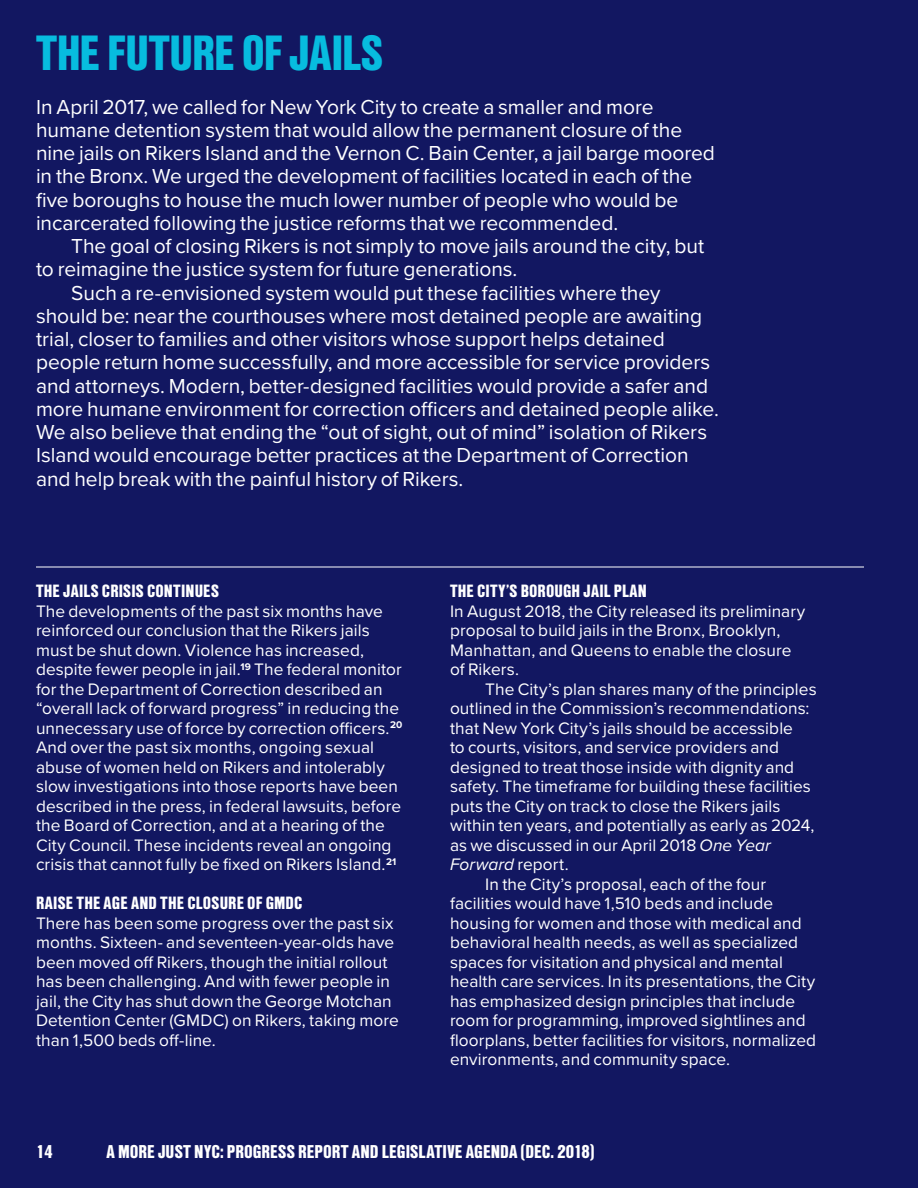
<style>
.page{position:relative;width:918px;height:1188px;background:#121761}
.page>*{position:absolute;margin:0;border:0;box-sizing:border-box;transform-origin:0 0}
.t1{font:900 48px "Nimbus San Con L";letter-spacing:-.015em;color:#07bcdf}
.t2{font:21px/23.2px "Proxima Nova";color:#fff}
.t3{font:900 18px "Nimbus San Con L";color:#fff}
.t4{font:17.25px/19.5px "Proxima Nova";letter-spacing:.005em;color:#fff}
.s1{font-family:"Nimbus San Con L";font-weight:900}
.s2{font-style:italic}
</style>
<div class="page">
<hr style="left:36px;top:567px;width:828px;height:1px;background:#fff">
<p class="t1" style="left:36px;top:17px;width:349px">THE FUTURE OF JAILS</p>
<p class="t2" style="left:36px;top:94px;width:680px">In April 2017, we called for New York City to create a smaller and more humane detention system that would allow the permanent closure of the nine jails on Rikers Island and the Vernon C. Bain Center, a jail barge moored in the Bronx. We urged the development of facilities located in each of the five boroughs to house the much lower number of people who would be incarcerated following the justice reforms that we recommended.</p>
<p class="t2" style="left:36px;top:234px;width:670px;text-indent:35px">The goal of closing Rikers is not simply to move jails around the city, but to reimagine the justice system for future generations.</p>
<p class="t2" style="left:36px;top:280px;width:684px;text-indent:35px">Such a re-envisioned system would put these facilities where they should be: near the courthouses where most detained people are awaiting trial, closer to families and other visitors whose support helps detained people return home successfully, and more accessible for service providers and attorneys. Modern, better-designed facilities would provide a safer and more humane environment for correction officers and detained people alike.<br>We also believe that ending the “out of sight, out of mind” isolation of Rikers Island would encourage better practices at the Department of Correction and help break with the painful history of Rikers.</p>
<p class="t4" style="left:36px;top:581px;width:368px"><span class="s1">THE JAILS CRISIS CONTINUES<br></span>The developments of the past six months have reinforced our conclusion that the Rikers jails must be shut down. Violence has increased, despite fewer people in jail.<sup>19</sup> The federal monitor for the Department of Correction described an “overall lack of forward progress” in reducing the unnecessary use of force by correction officers.<sup>20<br></sup>And over the past six months, ongoing sexual abuse of women held on Rikers and intolerably slow investigations into those reports have been described in the press, in federal lawsuits, before the Board of Correction, and at a hearing of the City Council. These incidents reveal an ongoing crisis that cannot fully be fixed on Rikers Island.<sup>21</sup></p>
<p class="t4" style="left:36px;top:893px;width:364px"><span class="s1">RAISE THE AGE AND THE CLOSURE OF GMDC<br></span>There has been some progress over the past six months. Sixteen- and seventeen-year-olds have been moved off Rikers, though the initial rollout has been challenging. And with fewer people in jail, the City has shut down the George Motchan Detention Center (GMDC) on Rikers, taking more than 1,500 beds off-line.</p>
<p class="t4" style="left:450px;top:581px;width:357px"><span class="s1">THE CITY’S BOROUGH JAIL PLAN<br></span>In August 2018, the City released its preliminary proposal to build jails in the Bronx, Brooklyn, Manhattan, and Queens to enable the closure of Rikers.</p>
<p class="t4" style="left:450px;top:679px;width:368px;text-indent:35px">The City’s plan shares many of the principles outlined in the Commission’s recommendations: that New York City’s jails should be accessible<br>to courts, visitors, and service providers and designed to treat those inside with dignity and safety. The timeframe for building these facilities puts the City on track to close the Rikers jails within ten years, and potentially as early as 2024, as we discussed in our April 2018 <span class="s2">One Year Forward</span> report.</p>
<p class="t4" style="left:450px;top:874px;width:368px;text-indent:35px">In the City’s proposal, each of the four facilities would have 1,510 beds and include housing for women and those with medical and behavioral health needs, as well as specialized spaces for visitation and physical and mental health care services. In its presentations, the City has emphasized design principles that include room for programming, improved sightlines and floorplans, better facilities for visitors, normalized environments, and community space.</p>
<p class="t3" style="left:36px;top:1138px;width:18px">14</p>
<p class="t3" style="left:106px;top:1138px;width:490px">A MORE JUST NYC: PROGRESS REPORT AND LEGISLATIVE AGENDA (DEC. 2018)</p>
</div>
